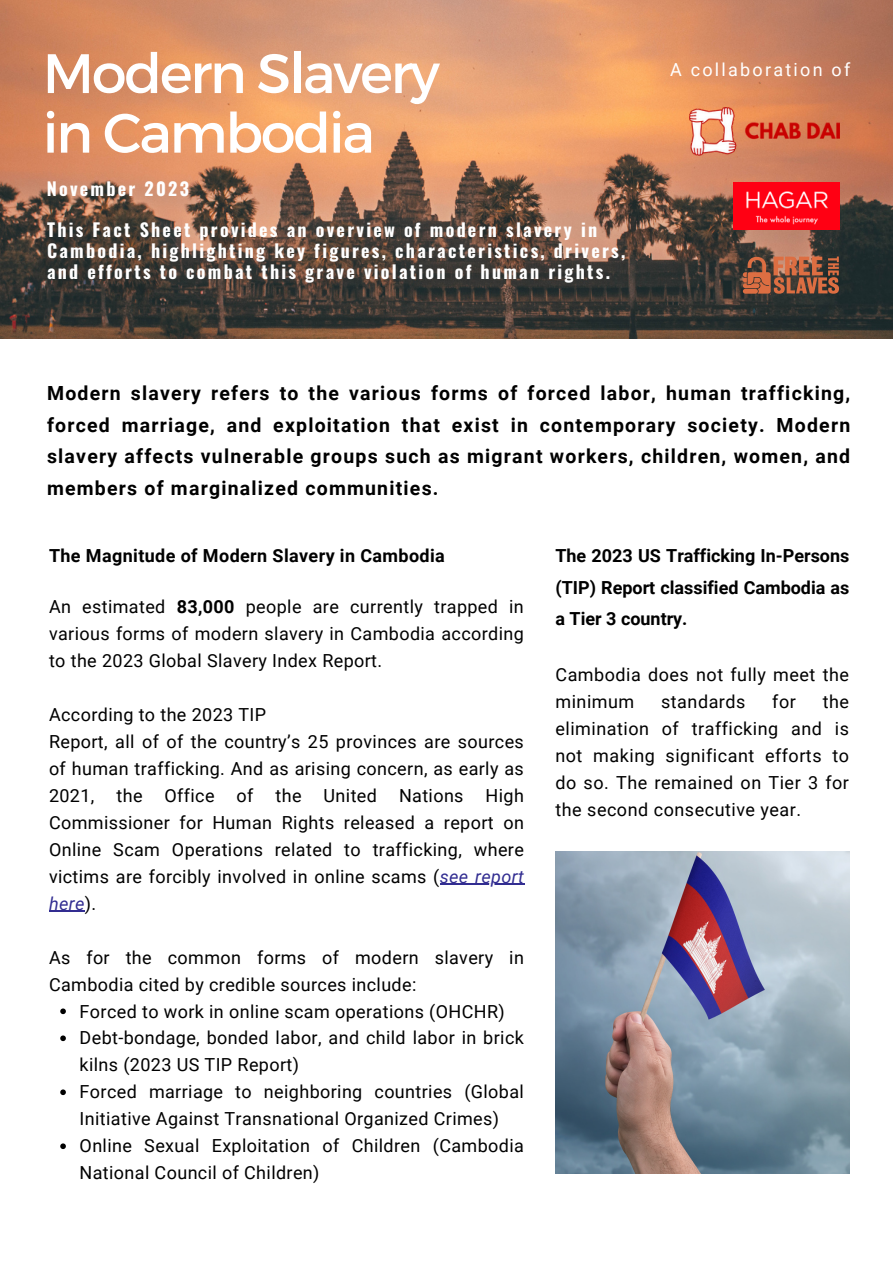
<style>
.page{position:relative;width:893px;height:1264px;background:#fff}
.page>*{position:absolute;margin:0;border:0;box-sizing:border-box;transform-origin:0 0}
.t1{font:55.5px/59.6px "Montserrat";letter-spacing:-.04em;color:#fff}
.t2{font:700 19.5px/31.5px "Roboto";letter-spacing:.06em;color:#000;text-align:justify}
.t3{font:18px/27px "Roboto";letter-spacing:.02em;color:#000}
.t4{font:700 18px/21.3px "Oswald";letter-spacing:.125em;color:#fff}
.t5{font:700 18px/31.5px "Roboto";color:#000;text-align:justify}
.t6{font:700 18px "Roboto";letter-spacing:.02em;color:#000}
.t7{font:18px "Roboto";letter-spacing:.125em;color:#fff}
.s1{font-weight:700}
.s2{font-style:italic;color:#322d91}
</style>
<div class="page">
<img style="left:0;top:0;width:892px;height:338px">
<svg style="left:742px;top:256px;width:97px;height:39px;background:#92573d"></svg>
<img style="left:555px;top:851px;width:293px;height:322px">
<img style="left:733px;top:182px;width:106px;height:47px">
<img style="left:689px;top:108px;width:150px;height:48px">
<svg style="left:60px;top:1008px;width:6px;height:6px"></svg>
<svg style="left:60px;top:1035px;width:6px;height:6px"></svg>
<svg style="left:60px;top:1089px;width:6px;height:6px"></svg>
<svg style="left:60px;top:1143px;width:6px;height:6px"></svg>
<hr style="left:440px;top:883px;width:84px;height:1px;background:#322d91">
<hr style="left:49px;top:910px;width:36px;height:1px;background:#322d91">
<p class="t1" style="left:43px;top:41px;width:398px">Modern Slavery in Cambodia</p>
<p class="t4" style="left:47px;top:178px;width:144px">November 2023</p>
<p class="t4" style="left:47px;top:218px;width:580px">This Fact Sheet provides an overview of modern slavery in<br>Cambodia, highlighting key figures, characteristics, drivers, and efforts to combat this grave violation of human rights.</p>
<p class="t7" style="left:670px;top:59px;width:182px">A collaboration of</p>
<p class="t2" style="left:47px;top:378px;width:804px">Modern slavery refers to the various forms of forced labor, human trafficking, forced marriage, and exploitation that exist in contemporary society. Modern slavery affects vulnerable groups such as migrant workers, children, women, and members of marginalized communities.</p>
<p class="t6" style="left:49px;top:545px;width:397px">The Magnitude of Modern Slavery in Cambodia</p>
<p class="t3" style="left:49px;top:593px;width:476px;text-align:justify">An estimated <span class="s1">83,000</span> people are currently trapped in various forms of modern slavery in Cambodia according to the 2023 Global Slavery Index Report.</p>
<p class="t3" style="left:49px;top:701px;width:219px">According to the 2023 TIP</p>
<p class="t3" style="left:49px;top:728px;width:476px;text-align:justify">Report, all of of the country’s 25 provinces are sources of human trafficking. And as arising concern, as early as 2021, the Office of the United Nations High Commissioner for Human Rights released a report on Online Scam Operations related to trafficking, where victims are forcibly involved in online scams (<span class="s2">see report here</span>).</p>
<p class="t3" style="left:49px;top:943px;width:476px">As for the common forms of modern slavery in<br>Cambodia cited by credible sources include:</p>
<p class="t3" style="left:80px;top:997px;width:426px">Forced to work in online scam operations (OHCHR)</p>
<p class="t3" style="left:80px;top:1024px;width:446px">Debt-bondage, bonded labor, and child labor in brick kilns (2023 US TIP Report)</p>
<p class="t3" style="left:80px;top:1078px;width:446px">Forced marriage to neighboring countries (Global<br>Initiative Against Transnational Organized Crimes)</p>
<p class="t3" style="left:80px;top:1132px;width:446px">Online Sexual Exploitation of Children (Cambodia<br>National Council of Children)</p>
<p class="t5" style="left:555px;top:540px;width:295px">The 2023 US Trafficking In-Persons (TIP) Report classified Cambodia as a Tier 3 country.</p>
<p class="t3" style="left:555px;top:661px;width:295px">Cambodia does not fully meet the minimum</p>
<p class="t3" style="left:661px;top:688px;width:86px">standards</p>
<p class="t3" style="left:772px;top:688px;width:25px">for</p>
<p class="t3" style="left:555px;top:688px;width:295px;text-align:justify;text-indent:267px">the elimination of trafficking and is not making significant efforts to do so. The remained on Tier 3 for the second consecutive year.</p>
</div>
